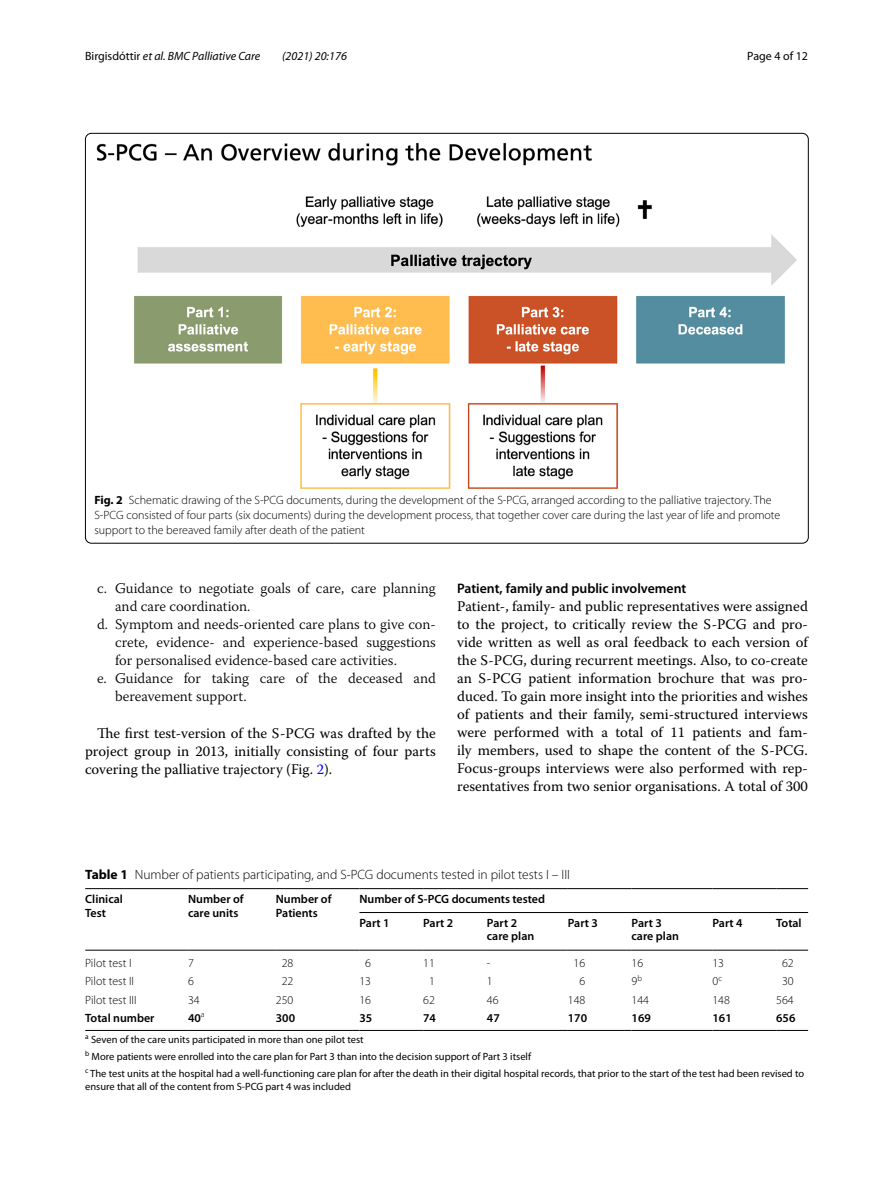
<style>
.page{position:relative;width:893px;height:1187px;background:#fff}
.page>*{position:absolute;margin:0;border:0;box-sizing:border-box;transform-origin:0 0}
.t1{font:14.7px/18px "Warnock Pro";color:#000;text-align:justify}
.t2{font:300 14.7px "Warnock Pro";color:#000}
.t3{font:600 13.8px "Myriad Pro";color:#000}
.t4{font:300 13.5px "Myriad Pro";color:#000}
.t5{font:300 12px/15px "Myriad Pro";color:#000}
.t6{font:600 12px/13.5px "Myriad Pro";color:#000}
.t7{font:italic 12px "Myriad Pro";color:#000}
.t8{font:12px "Myriad Pro";color:#000}
.t9{font:10.5px/17px "Myriad Pro";color:#000}
.s1{font-style:normal}
.s2{font-weight:700}
.s3{color:#00f}
</style>
<div class="page">
<img style="left:97px;top:142px;width:700px;height:347px">
<hr style="left:85px;top:888px;width:103px;height:1px;background:#000">
<hr style="left:85px;top:949px;width:103px;height:1px;background:#000">
<hr style="left:188px;top:888px;width:88px;height:1px;background:#000">
<hr style="left:188px;top:949px;width:88px;height:1px;background:#000">
<hr style="left:276px;top:888px;width:83px;height:1px;background:#000">
<hr style="left:276px;top:949px;width:83px;height:1px;background:#000">
<hr style="left:359px;top:888px;width:64px;height:1px;background:#000">
<hr style="left:423px;top:888px;width:64px;height:1px;background:#000">
<hr style="left:487px;top:888px;width:81px;height:1px;background:#000">
<hr style="left:568px;top:888px;width:64px;height:1px;background:#000">
<hr style="left:632px;top:888px;width:80px;height:1px;background:#000">
<hr style="left:712px;top:888px;width:64px;height:1px;background:#000">
<hr style="left:776px;top:888px;width:32px;height:1px;background:#000">
<hr style="left:359px;top:949px;width:64px;height:1px;background:#000">
<hr style="left:423px;top:949px;width:64px;height:1px;background:#000">
<hr style="left:487px;top:949px;width:81px;height:1px;background:#000">
<hr style="left:568px;top:949px;width:64px;height:1px;background:#000">
<hr style="left:632px;top:949px;width:80px;height:1px;background:#000">
<hr style="left:712px;top:949px;width:64px;height:1px;background:#000">
<hr style="left:776px;top:949px;width:32px;height:1px;background:#000">
<hr style="left:85px;top:1030px;width:103px;height:1px;background:#000">
<hr style="left:188px;top:1030px;width:88px;height:1px;background:#000">
<hr style="left:276px;top:1030px;width:83px;height:1px;background:#000">
<hr style="left:359px;top:1030px;width:64px;height:1px;background:#000">
<hr style="left:423px;top:1030px;width:64px;height:1px;background:#000">
<hr style="left:487px;top:1030px;width:81px;height:1px;background:#000">
<hr style="left:568px;top:1030px;width:64px;height:1px;background:#000">
<hr style="left:632px;top:1030px;width:80px;height:1px;background:#000">
<hr style="left:712px;top:1030px;width:64px;height:1px;background:#000">
<hr style="left:776px;top:1030px;width:32px;height:1px;background:#000">
<hr style="left:359px;top:912px;width:449px;height:1px;background:#000">
<p class="t7" style="left:85px;top:48px;width:177px"><span class="s1">Birgisdóttir</span> et al. BMC Palliative Care</p>
<p class="t7" style="left:282px;top:48px;width:66px">(2021) 20:176</p>
<p class="t8" style="left:747px;top:48px;width:62px">Page 4 of 12</p>
<p class="t5" style="left:94px;top:493px;width:687px"><span class="s2">Fig. 2</span> Schematic drawing of the S-PCG documents, during the development of the S-PCG, arranged according to the palliative trajectory. The<br>S-PCG consisted of four parts (six documents) during the development process, that together cover care during the last year of life and promote support to the bereaved family after death of the patient</p>
<p class="t2" style="left:97px;top:579px;width:340px">c. Guidance to negotiate goals of care, care planning</p>
<p class="t2" style="left:115px;top:597px;width:137px">and care coordination.</p>
<p class="t2" style="left:97px;top:615px;width:340px">d. Symptom and needs-oriented care plans to give con-</p>
<p class="t2" style="left:115px;top:633px;width:322px">crete, evidence- and experience-based suggestions</p>
<p class="t2" style="left:115px;top:651px;width:283px">for personalised evidence-based care activities.</p>
<p class="t2" style="left:97px;top:669px;width:340px">e. Guidance for taking care of the deceased and</p>
<p class="t2" style="left:115px;top:687px;width:133px">bereavement support.</p>
<p class="t1" style="left:85px;top:723px;width:352px;text-indent:12px">The first test-version of the S-PCG was drafted by the project group in 2013, initially consisting of four parts covering the palliative trajectory (Fig. <span class="s3">2</span>).</p>
<p class="t3" style="left:457px;top:579px;width:231px">Patient, family and public involvement</p>
<p class="t1" style="left:457px;top:596px;width:352px">Patient-, family- and public representatives were assigned to the project, to critically review the S-PCG and pro&shy;vide written as well as oral feedback to each version of the S-PCG, during recurrent meetings. Also, to co-create an S-PCG patient information brochure that was pro&shy;duced. To gain more insight into the priorities and wishes of patients and their family, semi-structured interviews were performed with a total of 11 patients and fam&shy;ily members, used to shape the content of the S-PCG.<br>Focus-groups interviews were also performed with rep&shy;resentatives from two senior organisations. A total of 300</p>
<p class="t4" style="left:85px;top:866px;width:486px"><span class="s2">Table 1</span> Number of patients participating, and S-PCG documents tested in pilot tests I – III</p>
<p class="t6" style="left:85px;top:891px;width:39px">Clinical<br>Test</p>
<p class="t6" style="left:188px;top:891px;width:57px">Number of care units</p>
<p class="t6" style="left:276px;top:891px;width:57px">Number of<br>Patients</p>
<p class="t6" style="left:359px;top:886px;width:187px;line-height:23.9px">Number of S-PCG documents tested<br>Part 1</p>
<p class="t6" style="left:423px;top:915px;width:32px">Part 2</p>
<p class="t6" style="left:487px;top:915px;width:49px">Part 2 care plan</p>
<p class="t6" style="left:568px;top:915px;width:32px">Part 3</p>
<p class="t6" style="left:632px;top:915px;width:49px">Part 3 care plan</p>
<p class="t6" style="left:712px;top:915px;width:32px">Part 4</p>
<p class="t6" style="left:776px;top:915px;width:27px">Total</p>
<p class="t5" style="left:85px;top:955px;width:48px">Pilot test I</p>
<p class="t5" style="left:188px;top:955px;width:7px">7</p>
<p class="t5" style="left:282px;top:955px;width:13px">28</p>
<p class="t5" style="left:365px;top:955px;width:7px">6</p>
<p class="t5" style="left:423px;top:955px;width:13px">11</p>
<p class="t5" style="left:487px;top:955px;width:5px">-</p>
<p class="t5" style="left:574px;top:955px;width:13px">16</p>
<p class="t5" style="left:631px;top:955px;width:13px">16</p>
<p class="t5" style="left:712px;top:955px;width:13px">13</p>
<p class="t5" style="left:782px;top:955px;width:13px">62</p>
<p class="t5" style="left:85px;top:974px;width:50px">Pilot test II</p>
<p class="t5" style="left:188px;top:974px;width:7px">6</p>
<p class="t5" style="left:282px;top:974px;width:13px">22</p>
<p class="t5" style="left:359px;top:974px;width:13px">13</p>
<p class="t5" style="left:429px;top:974px;width:7px">1</p>
<p class="t5" style="left:487px;top:974px;width:7px">1</p>
<p class="t5" style="left:579px;top:974px;width:7px">6</p>
<p class="t5" style="left:631px;top:974px;width:12px">9<sup>b</sup></p>
<p class="t5" style="left:712px;top:974px;width:11px">0<sup>c</sup></p>
<p class="t5" style="left:782px;top:974px;width:13px">30</p>
<p class="t5" style="left:85px;top:992px;width:53px">Pilot test III</p>
<p class="t5" style="left:188px;top:992px;width:13px">34</p>
<p class="t5" style="left:276px;top:992px;width:19px">250</p>
<p class="t5" style="left:359px;top:992px;width:13px">16</p>
<p class="t5" style="left:423px;top:992px;width:13px">62</p>
<p class="t5" style="left:487px;top:992px;width:13px">46</p>
<p class="t5" style="left:568px;top:992px;width:19px">148</p>
<p class="t5" style="left:632px;top:992px;width:19px">144</p>
<p class="t5" style="left:712px;top:992px;width:19px">148</p>
<p class="t5" style="left:776px;top:992px;width:19px">564</p>
<p class="t6" style="left:85px;top:1010px;width:71px">Total number</p>
<p class="t6" style="left:188px;top:1010px;width:18px">40<sup>a</sup></p>
<p class="t6" style="left:276px;top:1010px;width:21px">300</p>
<p class="t6" style="left:359px;top:1010px;width:14px">35</p>
<p class="t6" style="left:423px;top:1010px;width:14px">74</p>
<p class="t6" style="left:487px;top:1010px;width:14px">47</p>
<p class="t6" style="left:568px;top:1010px;width:21px">170</p>
<p class="t6" style="left:632px;top:1010px;width:21px">169</p>
<p class="t6" style="left:712px;top:1010px;width:21px">161</p>
<p class="t6" style="left:776px;top:1010px;width:21px">656</p>
<p class="t9" style="left:85px;top:1030px;width:720px"><sup>a</sup> Seven of the care units participated in more than one pilot test<br><sup>b</sup> More patients were enrolled into the care plan for Part 3 than into the decision support of Part 3 itself<br><sup>c</sup> The test units at the hospital had a well-functioning care plan for after the death in their digital hospital records, that prior to the start of the test had been revised to</p>
<p class="t9" style="left:85px;top:1077px;width:267px">ensure that all of the content from S-PCG part 4 was included</p>
</div>
